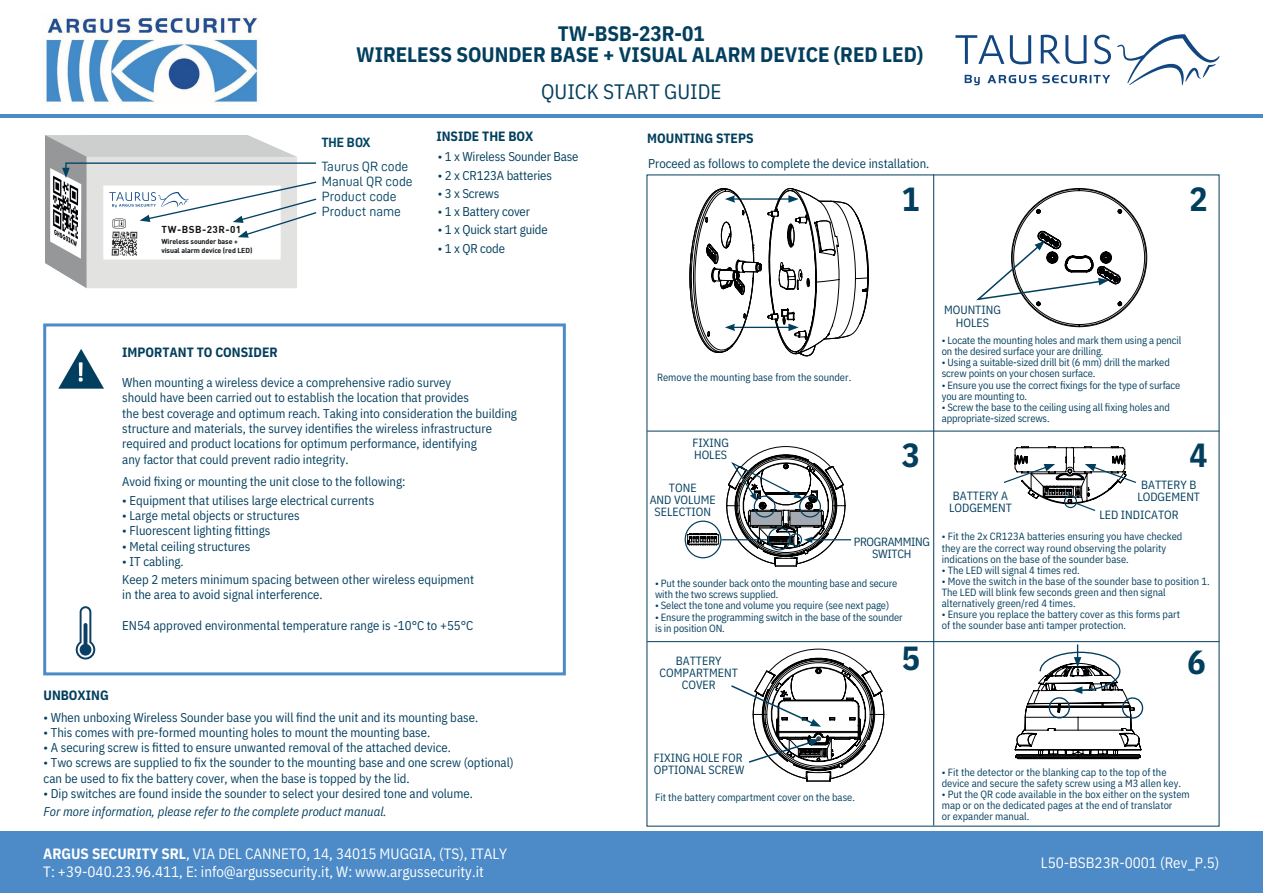
<style>
.page{position:relative;width:1263px;height:894px;background:#fff}
.page>*{position:absolute;margin:0;border:0;box-sizing:border-box;transform-origin:0 0}
.t1{font:700 33.45px "IBM Plex Sans Cond";color:#023e5d}
.t2{font:700 21px/21.3px "IBM Plex Sans Cond";color:#023e5d}
.t3{font:21px "IBM Plex Sans Cond";color:#023e5d}
.t4{font:15px/18px "IBM Plex Sans Cond";color:#fff}
.t5{font:700 13.5px "IBM Plex Sans Cond";color:#023e5d}
.t6{font:13.5px/15px "D DIN";color:#024363}
.t7{font:13.5px "D DIN Bold";color:#024363}
.t8{font:12.75px/15.3px "IBM Plex Sans Cond";color:#023e5d}
.t9{font:italic 12.75px "IBM Plex Sans Cond";color:#023e5d}
.t10{font:12px/12px "IBM Plex Sans Cond";color:#023e5d;text-align:center}
.t11{font:12px/12px "IBM Plex Sans Cond";letter-spacing:-.025em;color:#023e5d;text-align:center}
.t12{font:10.5px/11.1px "IBM Plex Sans Cond";color:#023e5d}
.t13{font:9.9px "DIN Bold";letter-spacing:.05em;color:#111416}
.t14{font:7.05px/8.4px "DIN Bold";letter-spacing:-.015em;color:#111416}
.s1{font-weight:700}
</style>
<div class="page">
<hr style="left:933px;top:174px;width:1px;height:651px;background:#023e5d">
<hr style="left:647px;top:430px;width:572px;height:1px;background:#023e5d">
<hr style="left:647px;top:641px;width:572px;height:1px;background:#023e5d">
<svg style="left:976px;top:188px;width:171px;height:139px"></svg>
<svg style="left:1015px;top:644px;width:129px;height:114px"></svg>
<svg style="left:690px;top:188px;width:179px;height:169px"></svg>
<img style="left:43px;top:16px;width:218px;height:88px">
<hr style="left:0;top:114px;width:1263px;height:3px;background:#4c8ac8">
<div style="left:0;top:831px;width:1263px;height:61px;background:#4c8ac8"></div>
<svg style="left:43px;top:323px;width:523px;height:352px"></svg>
<svg style="left:965px;top:75px;width:15px;height:10px"></svg>
<svg style="left:955px;top:35px;width:76px;height:29px"></svg>
<svg style="left:1041px;top:35px;width:45px;height:29px"></svg>
<svg style="left:1094px;top:35px;width:17px;height:29px"></svg>
<svg style="left:987px;top:75px;width:123px;height:8px"></svg>
<svg style="left:1117px;top:34px;width:102px;height:51px"></svg>
<svg style="left:1003px;top:446px;width:133px;height:65px"></svg>
<svg style="left:684px;top:446px;width:168px;height:121px"></svg>
<svg style="left:731px;top:648px;width:154px;height:134px"></svg>
<img style="left:46px;top:136px;width:251px;height:152px">
<div style="left:104px;top:189px;width:167px;height:70px;background:#fff"></div>
<img style="left:111px;top:237px;width:27px;height:19px">
<svg style="left:62px;top:162px;width:255px;height:75px"></svg>
<p class="t13" style="left:161px;top:223px;width:81px">TW-BSB-23R-01</p>
<p class="t14" style="left:161px;top:237px;width:92px">Wireless sounder base + visual alarm device (red LED)</p>
<h2 class="t2" style="left:356px;top:21px;width:568px;text-indent:202px">TW-BSB-23R-01<br>WIRELESS SOUNDER BASE + VISUAL ALARM DEVICE (RED LED)</h2>
<h2 class="t3" style="left:541px;top:76px;width:182px">QUICK START GUIDE</h2>
<p class="t7" style="left:322px;top:135px;width:50px">THE BOX</p>
<p class="t6" style="left:322px;top:159px;width:92px">Taurus QR code<br>Manual QR code<br>Product code<br>Product name</p>
<p class="t5" style="left:436px;top:125px;width:99px">INSIDE THE BOX</p>
<p class="t8" style="left:438px;top:148px;width:142px">• 1 x Wireless Sounder Base</p>
<p class="t8" style="left:438px;top:166px;width:116px">• 2 x CR123A batteries</p>
<p class="t8" style="left:438px;top:184px;width:63px">• 3 x Screws</p>
<p class="t8" style="left:438px;top:203px;width:94px">• 1 x Battery cover</p>
<p class="t8" style="left:438px;top:221px;width:112px">• 1 x Quick start guide</p>
<p class="t8" style="left:438px;top:239px;width:69px">• 1 x QR code</p>
<p class="t5" style="left:647px;top:127px;width:108px">MOUNTING STEPS</p>
<p class="t8" style="left:648px;top:154px;width:283px">Proceed as follows to complete the device installation.</p>
<h1 class="t1" style="left:902px;top:173px;width:20px">1</h1>
<h1 class="t1" style="left:1189px;top:173px;width:20px">2</h1>
<p class="t5" style="left:122px;top:341px;width:157px">IMPORTANT TO CONSIDER</p>
<p class="t8" style="left:122px;top:373px;width:396px">When mounting a wireless device a comprehensive radio survey<br>should have been carried out to establish the location that provides<br>the best coverage and optimum reach. Taking into consideration the building structure and materials, the survey identifies the wireless infrastructure required and product locations for optimum performance, identifying<br>any factor that could prevent radio integrity.</p>
<p class="t8" style="left:122px;top:473px;width:285px">Avoid fixing or mounting the unit close to the following:</p>
<p class="t8" style="left:122px;top:491px;width:254px">• Equipment that utilises large electrical currents</p>
<p class="t8" style="left:122px;top:506px;width:179px">• Large metal objects or structures</p>
<p class="t8" style="left:122px;top:522px;width:150px">• Fluorescent lighting fittings</p>
<p class="t8" style="left:122px;top:537px;width:130px">• Metal ceiling structures</p>
<p class="t8" style="left:122px;top:551px;width:353px;line-height:18.3px">• IT cabling.<br>Keep 2 meters minimum spacing between other wireless equipment</p>
<p class="t8" style="left:122px;top:586px;width:202px">in the area to avoid signal interference.</p>
<p class="t8" style="left:122px;top:616px;width:353px">EN54 approved environmental temperature range is -10°C to +55°C</p>
<p class="t5" style="left:43px;top:684px;width:67px">UNBOXING</p>
<p class="t8" style="left:44px;top:708px;width:436px">• When unboxing Wireless Sounder base you will find the unit and its mounting base.</p>
<p class="t8" style="left:44px;top:723px;width:388px">• This comes with pre-formed mounting holes to mount the mounting base.</p>
<p class="t8" style="left:44px;top:738px;width:409px">• A securing screw is fitted to ensure unwanted removal of the attached device.</p>
<p class="t8" style="left:44px;top:754px;width:472px">• Two screws are supplied to fix the sounder to the mounting base and one screw (optional) can be used to fix the battery cover, when the base is topped by the lid.</p>
<p class="t8" style="left:44px;top:784px;width:431px">• Dip switches are found inside the sounder to select your desired tone and volume.</p>
<p class="t9" style="left:44px;top:801px;width:345px">For more information, please refer to the complete product manual.</p>
<p class="t4" style="left:43px;top:843px;width:465px"><span class="s1">ARGUS SECURITY SRL</span>, VIA DEL CANNETO, 14, 34015 MUGGIA, (TS), ITALY<br>T: +39-040.23.96.411, E: info@argussecurity.it, W: www.argussecurity.it</p>
<p class="t12" style="left:657px;top:371px;width:196px">Remove the mounting base from the sounder.</p>
<p class="t10" style="left:692px;top:435px;width:38px;text-align:left">FIXING<br>HOLES</p>
<p class="t10" style="left:650px;top:480px;width:68px">TONE<br>AND VOLUME<br>SELECTION</p>
<h1 class="t1" style="left:902px;top:428px;width:20px">3</h1>
<p class="t11" style="left:854px;top:534px;width:78px">PROGRAMMING<br>SWITCH</p>
<p class="t12" style="left:655px;top:577px;width:244px">• Put the sounder back onto the mounting base and secure with the two screws supplied.</p>
<p class="t12" style="left:655px;top:599px;width:236px">• Select the tone and volume you require (see next page)</p>
<p class="t12" style="left:655px;top:610px;width:249px">• Ensure the programming switch in the base of the sounder is in position ON.</p>
<p class="t10" style="left:660px;top:654px;width:80px">BATTERY<br>COMPARTMENT<br>COVER</p>
<p class="t12" style="left:674px;top:673px;width:57px;line-height:10.2px">BATTERY A<br>LODGEMENT</p>
<h1 class="t1" style="left:902px;top:631px;width:20px">5</h1>
<p class="t10" style="left:944px;top:303px;width:58px">MOUNTING<br>HOLES</p>
<p class="t12" style="left:942px;top:334px;width:241px">• Locate the mounting holes and mark them using a pencil on the desired surface your are drilling.</p>
<p class="t12" style="left:942px;top:356px;width:230px">• Using a suitable-sized drill bit (6 mm) drill the marked screw points on your chosen surface.</p>
<p class="t12" style="left:942px;top:378px;width:240px">• Ensure you use the correct fixings for the type of surface you are mounting to.</p>
<p class="t12" style="left:942px;top:400px;width:230px">• Screw the base to the ceiling using all fixing holes and appropriate-sized screws.</p>
<h1 class="t1" style="left:1189px;top:428px;width:20px">4</h1>
<p class="t10" style="left:1137px;top:478px;width:64px">BATTERY B<br>LODGEMENT</p>
<p class="t12" style="left:942px;top:530px;width:242px">• Fit the 2x CR123A batteries ensuring you have checked they are the correct way round observing the polarity indications on the base of the sounder base.</p>
<p class="t12" style="left:942px;top:563px;width:140px">• The LED will signal 4 times red.</p>
<p class="t12" style="left:942px;top:574px;width:269px">• Move the switch in the base of the sounder base to position 1.<br>The LED will blink few seconds green and then signal alternatively green/red 4 times.</p>
<p class="t12" style="left:942px;top:607px;width:240px">• Ensure you replace the battery cover as this forms part of the sounder base anti tamper protection.</p>
<p class="t10" style="left:949px;top:488px;width:64px">BATTERY A<br>LODGEMENT</p>
<p class="t10" style="left:1099px;top:507px;width:81px">LED INDICATOR</p>
<h1 class="t1" style="left:1188px;top:635px;width:20px">6</h1>
<p class="t10" style="left:654px;top:750px;width:92px;text-align:left">FIXING HOLE FOR<br>OPTIONAL SCREW</p>
<p class="t12" style="left:655px;top:791px;width:201px">Fit the battery compartment cover on the base.</p>
<p class="t12" style="left:942px;top:765px;width:241px">• Fit the detector or the blanking cap to the top of the device and secure the safety screw using a M3 allen key.</p>
<p class="t12" style="left:942px;top:787px;width:250px">• Put the QR code available in the box either on the system map or on the dedicated pages at the end of translator<br>or expander manual.</p>
<p class="t4" style="left:1041px;top:852px;width:180px">L50-BSB23R-0001 (Rev_P.5)</p>
</div>
